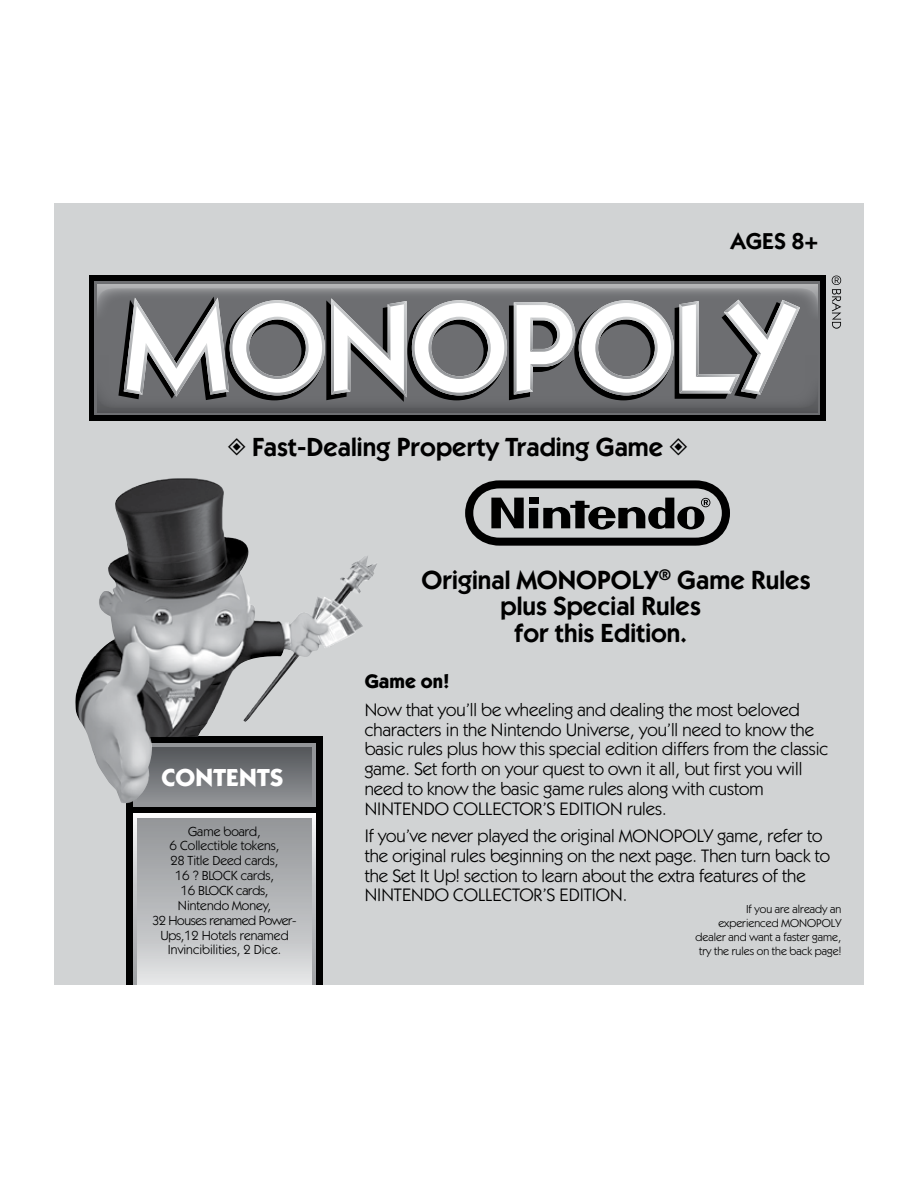
<style>
.page{position:relative;width:918px;height:1188px;background:#fff}
.page>*{position:absolute;margin:0;border:0;box-sizing:border-box;transform-origin:0 0}
.t1{font:26.4px "Kabel Demi ITC";color:#000}
.t2{font:24.75px "Kabel Bold ITC";color:#fff}
.t3{font:23.1px "Kabel Demi ITC";color:#000}
.t4{font:19.8px "Kabel Bold ITC";color:#000}
.t5{font:18.15px/19.8px "Kabel Book ITC";color:#000}
.t6{font:13.2px/14.9px "Kabel Book ITC";color:#000;text-align:center}
.t7{font:11.55px/14px "Kabel Book ITC";color:#000;text-align:right}
</style>
<div class="page">
<div style="left:54px;top:203px;width:810px;height:782px;background:#d1d3d4"></div>
<div style="left:126px;top:736px;width:197px;height:249px;background:#000"></div>
<div style="left:133px;top:743px;width:183px;height:63px;background:#939598"></div>
<svg style="left:133px;top:813px;width:183px;height:172px;background:#d6d7d9"></svg>
<div style="left:138px;top:818px;width:173px;height:167px;background:linear-gradient(to bottom,#909395,#dfe0e2)"></div>
<div style="left:89px;top:276px;width:737px;height:145px;background:#000"></div>
<div style="left:95px;top:281px;width:725px;height:134px;background:linear-gradient(to right,#6d6e71,#6d6e71)"></div>
<div style="left:97px;top:284px;width:720px;height:57px;background:#b1b2b4"></div>
<div style="left:97px;top:356px;width:720px;height:56px;background:#57585b"></div>
<svg style="left:96px;top:288px;width:722px;height:120px;fill:#6d6e71"></svg>
<svg style="left:118px;top:297px;width:682px;height:105px;background:#98999b"></svg>
<svg style="left:832px;top:276px;width:9px;height:53px"></svg>
<img style="left:75px;top:478px;width:302px;height:325px">
<svg style="left:465px;top:480px;width:265px;height:66px"></svg>
<p class="t3" style="left:730px;top:226px;width:89px">AGES 8+</p>
<h1 class="t1" style="left:252px;top:430px;width:413px">Fast-Dealing Property Trading Game</h1>
<h2 class="t2" style="left:162px;top:761px;width:123px">CONTENTS</h2>
<p class="t6" style="left:152px;top:824px;width:146px">Game board,<br>6 Collectible tokens,<br>28 Title Deed cards,<br>16 ? BLOCK cards,<br>16 BLOCK cards,<br>Nintendo Money,<br>32 Houses renamed Power-<br>Ups,12 Hotels renamed<br>Invincibilities, 2 Dice.</p>
<h1 class="t1" style="left:422px;top:563px;width:391px">Original MONOPOLY<sup>®</sup> Game Rules</h1>
<h1 class="t1" style="left:500px;top:589px;width:202px">plus Special Rules</h1>
<h1 class="t1" style="left:515px;top:615px;width:174px">for this Edition.</h1>
<p class="t4" style="left:365px;top:669px;width:87px">Game on!</p>
<p class="t5" style="left:365px;top:700px;width:465px">Now that you’ll be wheeling and dealing the most beloved characters in the Nintendo Universe, you’ll need to know the basic rules plus how this special edition differs from the classic game. Set forth on your quest to own it all, but first you will need to know the basic game rules along with custom NINTENDO COLLECTOR’S EDITION rules.</p>
<p class="t5" style="left:365px;top:826px;width:467px">If you’ve never played the original MONOPOLY game, refer to the original rules beginning on the next page. Then turn back to the Set It Up! section to learn about the extra features of the NINTENDO COLLECTOR’S EDITION.</p>
<p class="t7" style="left:696px;top:902px;width:147px">If you are already an experienced MONOPOLY dealer and want a faster game, try the rules on the back page!</p>
</div>
